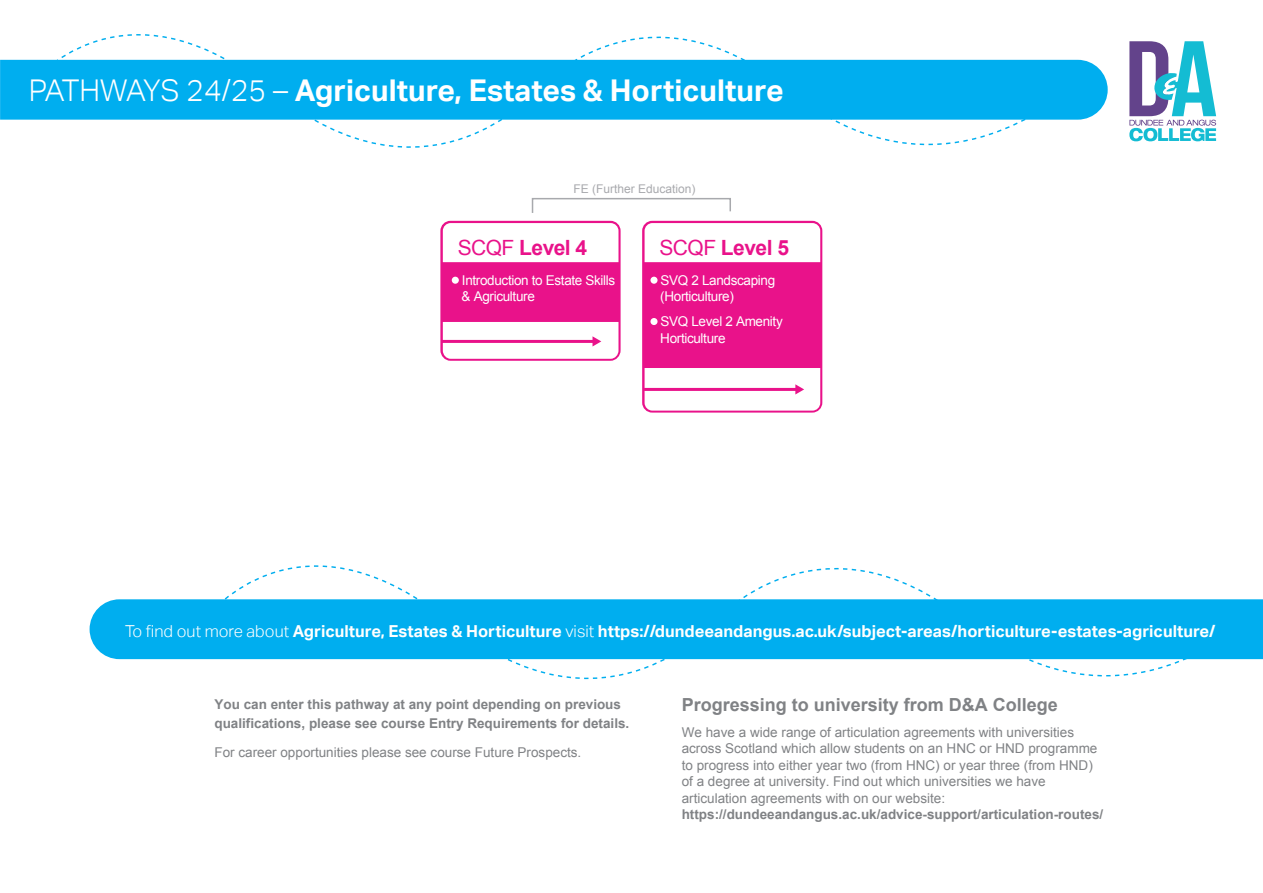
<style>
.page{position:relative;width:1263px;height:893px;background:#fff}
.page>*{position:absolute;margin:0;border:0;box-sizing:border-box;transform-origin:0 0}
.t1{font:700 30px "Aktiv Grotesk";color:#fff}
.t2{font:700 21px "Arial";letter-spacing:-.025em;color:#e9128a}
.t3{font:700 18px "Arial";color:#808285}
.t4{font:700 16.5px "Aktiv Grotesk";color:#fff}
.t5{font:13.5px/16.5px "Arial";color:#808285}
.t6{font:700 13.5px/19.5px "Arial";color:#808285}
.t7{font:13.5px/16.2px "Arial";letter-spacing:-.025em;color:#fff}
.t8{font:12px "Arial";color:#a8a9ad}
.s1{font-weight:300}
.s2{font-weight:400}
</style>
<div class="page">
<svg style="left:26px;top:34px;width:1039px;height:114px"></svg>
<div style="left:0;top:60px;width:1108px;height:60px;background:#00aeef"></div>
<svg style="left:1129px;top:41px;width:87px;height:100px"></svg>
<svg style="left:204px;top:565px;width:1039px;height:115px"></svg>
<div style="left:90px;top:599px;width:1173px;height:60px;background:#00aeef"></div>
<div style="left:443px;top:223px;width:175px;height:135px;background:#e9128a;border-radius:8px"></div>
<div style="left:440px;top:221px;width:181px;height:140px;border:4px solid #e9128a;border-radius:8px"></div>
<div style="left:443px;top:223px;width:175px;height:39px;background:#fff"></div>
<div style="left:644px;top:223px;width:176px;height:187px;background:#e9128a;border-radius:8px"></div>
<div style="left:642px;top:221px;width:180px;height:192px;border:4px solid #e9128a;border-radius:8px"></div>
<div style="left:644px;top:223px;width:176px;height:39px;background:#fff"></div>
<hr style="left:441px;top:340px;width:153px;height:3px;background:#e9128a">
<svg style="left:443px;top:322px;width:175px;height:37px;background:#fdeaf4"></svg>
<svg style="left:644px;top:368px;width:176px;height:43px;background:#fdebf5"></svg>
<svg style="left:531px;top:198px;width:200px;height:15px"></svg>
<div style="left:452px;top:277px;width:7px;height:7px;background:#fff;border-radius:50%"></div>
<div style="left:650px;top:277px;width:7px;height:7px;background:#fff;border-radius:50%"></div>
<div style="left:650px;top:318px;width:7px;height:7px;background:#fff;border-radius:50%"></div>
<h1 class="t1" style="left:29px;top:73px;width:756px"><span class="s1">PATHWAYS 24/25 –</span> Agriculture, Estates &amp; Horticulture</h1>
<p class="t8" style="left:573px;top:181px;width:124px">FE (Further Education)</p>
<h2 class="t2" style="left:458px;top:234px;width:131px"><span class="s2">SCQF</span> Level 4</h2>
<p class="t7" style="left:462px;top:272px;width:155px;text-indent:-8px">• Introduction to Estate Skills &amp; Agriculture</p>
<h2 class="t2" style="left:659px;top:234px;width:131px"><span class="s2">SCQF</span> Level 5</h2>
<p class="t7" style="left:660px;top:272px;width:116px;text-indent:-8px">• SVQ 2 Landscaping (Horticulture)</p>
<p class="t7" style="left:660px;top:314px;width:124px;text-indent:-8px">• SVQ Level 2 Amenity<br>Horticulture</p>
<p class="t4" style="left:125px;top:621px;width:1092px"><span class="s1">To find out more about</span> Agriculture, Estates &amp; Horticulture <span class="s1">visit</span> https://dundeeandangus.ac.uk/subject-areas/horticulture-estates-agriculture/</p>
<p class="t6" style="left:214px;top:695px;width:416px">You can enter this pathway at any point depending on previous qualifications, please see course Entry Requirements for details.</p>
<p class="t5" style="left:214px;top:744px;width:368px">For career opportunities please see course Future Prospects.</p>
<h3 class="t3" style="left:682px;top:693px;width:378px">Progressing to university from D&amp;A College</h3>
<p class="t5" style="left:682px;top:724px;width:417px">We have a wide range of articulation agreements with universities across Scotland which allow students on an HNC or HND programme to progress into either year two (from HNC) or year three (from HND) of a degree at university. Find out which universities we have articulation agreements with on our website:</p>
<p class="t6" style="left:682px;top:805px;width:423px">https://dundeeandangus.ac.uk/advice-support/articulation-routes/</p>
</div>
